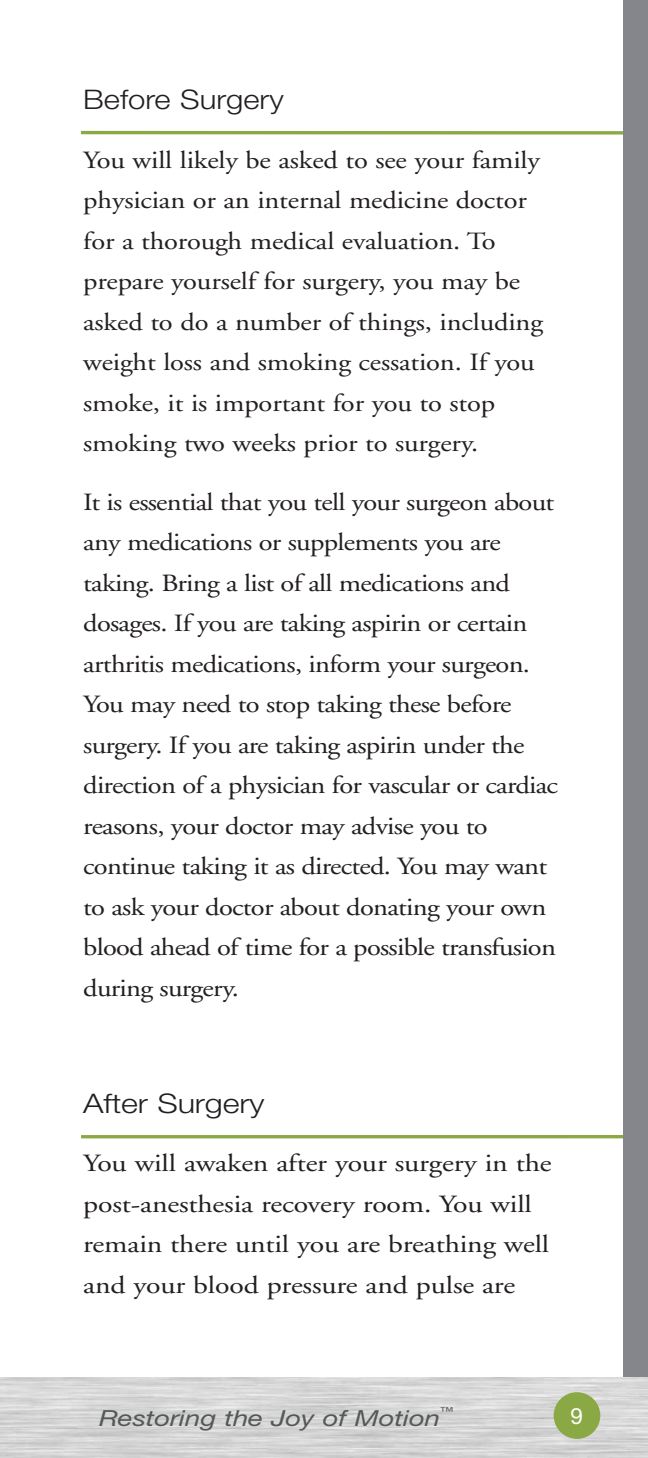
<style>
.page{position:relative;width:648px;height:1458px;background:#fff}
.page>*{position:absolute;margin:0;border:0;box-sizing:border-box;transform-origin:0 0}
.t1{font:300 27px "Helvetica Neue";letter-spacing:-.005em;color:#231f20;scale:1.15 1}
.t2{font:300 27px "Helvetica Neue";letter-spacing:-.005em;color:#231f20;scale:1.2 1}
.t3{font:24.75px/40.5px "Adobe Garamond";letter-spacing:-.025em;color:#231f20;scale:1.15 1}
.t4{font:24.75px/40.5px "Adobe Garamond";letter-spacing:-.005em;color:#231f20;scale:1.15 1}
.t5{font:24.75px/40.5px "Adobe Garamond";letter-spacing:-.005em;color:#231f20;scale:1.2 1}
.t6{font:22.5px "Helvetica Neue";color:#fff}
.t7{font:italic 22.05px "Helvetica Neue";letter-spacing:-.005em;color:#545859;scale:1.25 1}
.t8{font:italic 11.03px "Helvetica Neue";color:#545859;scale:1.25 1}
</style>
<div class="page">
<svg style="left:81px;top:131px;width:543px;height:4px;background:#9cb661"></svg>
<hr style="left:81px;top:1135px;width:567px;height:3px;background:#8aa944">
<div style="left:624px;top:0;width:24px;height:1458px;background:#84868c"></div>
<img style="left:0;top:1377px;width:648px;height:81px">
<div style="left:554px;top:1392px;width:46px;height:47px;background:#8aa944;border-radius:50%"></div>
<p class="t1" style="left:83px;top:90px;width:176px">Before Surgery</p>
<p class="t4" style="left:83px;top:142px;width:401px">You will likely be asked to see your family physician or an internal medicine doctor for a thorough medical evaluation. To prepare yourself for surgery, you may be asked to do a number of things, including weight loss and smoking cessation. If you smoke, it is important for you to stop smoking two weeks prior to surgery.</p>
<p class="t3" style="left:83px;top:484px;width:414px">It is essential that you tell your surgeon about any medications or supplements you are taking. Bring a list of all medications and dosages. If you are taking aspirin or certain arthritis medications, inform your surgeon.<br>You may need to stop taking these before surgery. If you are taking aspirin under the direction of a physician for vascular or cardiac reasons, your doctor may advise you to continue taking it as directed. You may want to ask your doctor about donating your own blood ahead of time for a possible transfusion during surgery.</p>
<p class="t2" style="left:83px;top:1094px;width:153px">After Surgery</p>
<p class="t5" style="left:83px;top:1145px;width:392px">You will awaken after your surgery in the post-anesthesia recovery room. You will remain there until you are breathing well and your blood pressure and pulse are</p>
<p class="t8" style="left:440px;top:1407px;width:12px">™</p>
<p class="t7" style="left:99px;top:1410px;width:274px">Restoring the Joy of Motion</p>
<p class="t6" style="left:570px;top:1407px;width:14px">9</p>
</div>
